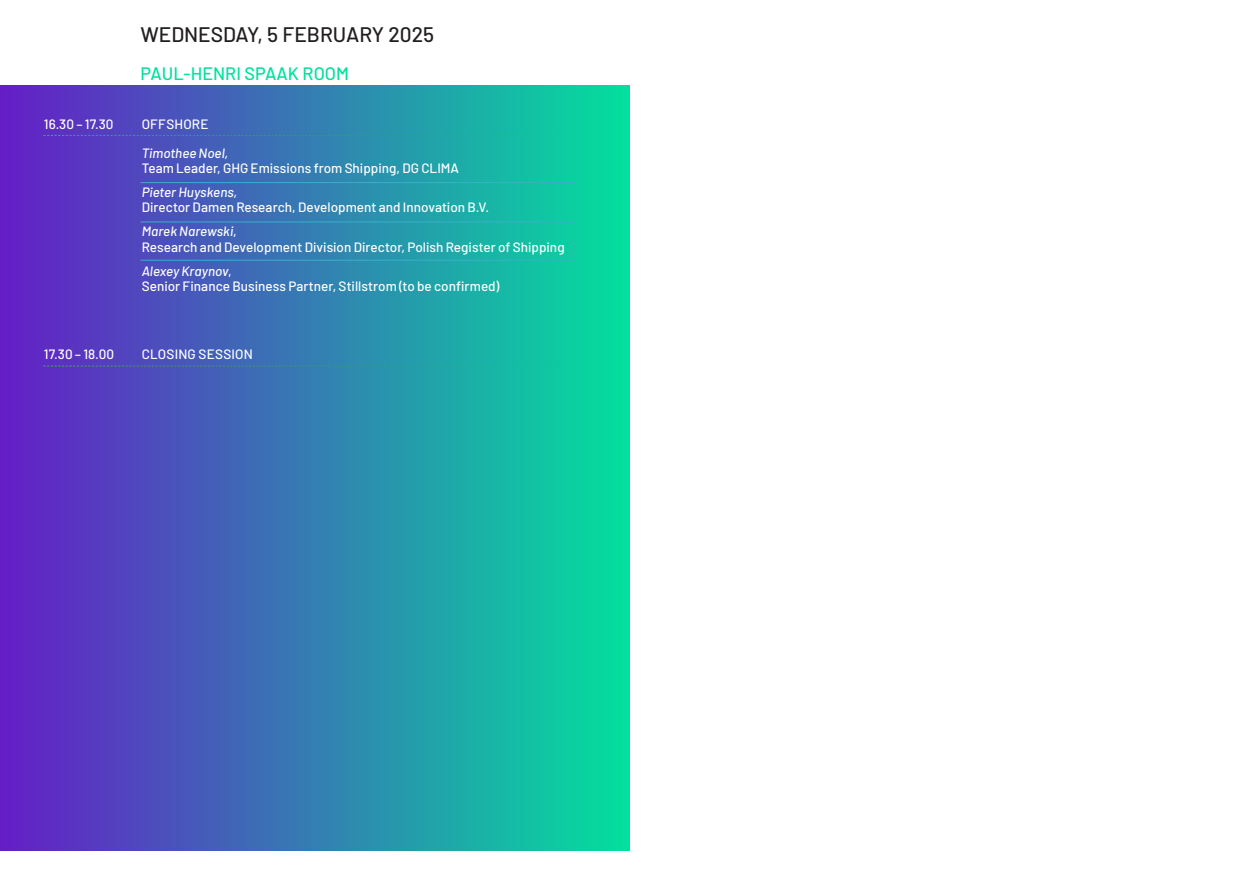
<style>
.page{position:relative;width:1259px;height:893px;background:#fff}
.page>*{position:absolute;margin:0;border:0;box-sizing:border-box;transform-origin:0 0}
.t1{font:500 21px "Barlow";color:#231f20}
.t2{font:500 18px "Barlow";color:#02e19d}
.brood_programma{font:500 13.5px/15.5px "Barlow";color:#fff}
.tekst_bij_uur_kapitaal{font:500 13.5px "Barlow";letter-spacing:.015em;color:#fff}
.s1{font-style:italic}
</style>
<div class="page">
<div style="left:0;top:85px;width:629px;height:765px;background:linear-gradient(to right,#651dc6,#03df9d)"></div>
<svg style="left:43px;top:135px;width:526px;height:1px"></svg>
<svg style="left:43px;top:366px;width:526px;height:1px"></svg>
<hr style="left:141px;top:182px;width:434px;height:1px;background:#39b0c9">
<hr style="left:141px;top:222px;width:434px;height:1px;background:#39b0c9">
<hr style="left:141px;top:260px;width:434px;height:1px;background:#39b0c9">
<p class="t1" style="left:141px;top:19px;width:295px">WEDNESDAY, 5 FEBRUARY 2025</p>
<p class="t2" style="left:141px;top:60px;width:210px">PAUL-HENRI SPAAK ROOM</p>
<p class="brood_programma" style="left:44px;top:116px;width:71px">16.30 – 17.30</p>
<p class="tekst_bij_uur_kapitaal" style="left:142px;top:115px;width:68px">OFFSHORE</p>
<p class="brood_programma" style="left:142px;top:144px;width:319px"><span class="s1">Timothee Noel,<br></span>Team Leader, GHG Emissions from Shipping, DG CLIMA</p>
<p class="brood_programma" style="left:142px;top:183px;width:349px"><span class="s1">Pieter Huyskens,<br></span>Director Damen Research, Development and Innovation B.V.</p>
<p class="brood_programma" style="left:142px;top:223px;width:424px"><span class="s1">Marek Narewski</span>,<br>Research and Development Division Director, Polish Register of Shipping</p>
<p class="brood_programma" style="left:142px;top:262px;width:359px"><span class="s1">Alexey Kraynov</span>,<br>Senior Finance Business Partner, Stillstrom (to be confirmed)</p>
<p class="brood_programma" style="left:44px;top:345px;width:72px">17.30 – 18.00</p>
<p class="tekst_bij_uur_kapitaal" style="left:142px;top:344px;width:113px">CLOSING SESSION</p>
</div>
